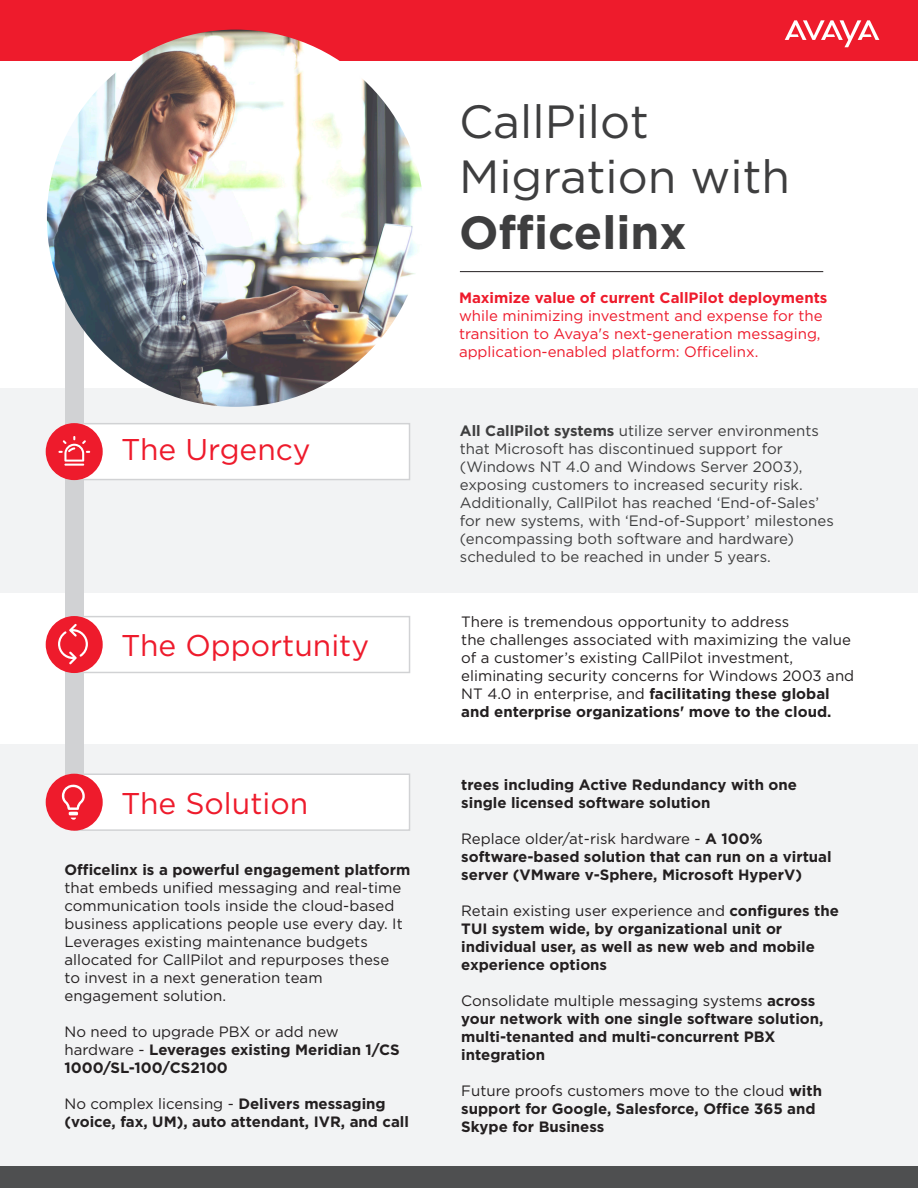
<style>
.page{position:relative;width:918px;height:1188px;background:#fff}
.page>*{position:absolute;margin:0;border:0;box-sizing:border-box;transform-origin:0 0}
.t1{font:46.5px/55.8px "Gotham";color:#3e3e3f}
.t2{font:700 46.5px "Gotham";color:#3e3e3f}
.t3{font:30px "Gotham";color:#ee1b2c}
.t4{font:700 15px/18px "Gotham";color:#231f20}
.t5{font:15px/18px "Gotham";color:#231f20}
.t6{font:15px/18px "Gotham";color:#3e3e3f}
.t7{font:15px/18px "Gotham";color:#ee1b2c}
.t8{font:700 15px "Gotham";color:#ee1b2c}
.s1{font-weight:400}
.s2{font-weight:700}
</style>
<div class="page">
<div style="left:0;top:388px;width:918px;height:205px;background:#f2f3f4"></div>
<div style="left:0;top:745px;width:918px;height:443px;background:#f2f3f4"></div>
<div style="left:0;top:0;width:918px;height:60px;background:#ee1b2c"></div>
<div style="left:0;top:1167px;width:918px;height:21px;background:#4e4f50"></div>
<div style="left:65px;top:192px;width:19px;height:623px;background:#d1d2d4"></div>
<hr style="left:460px;top:271px;width:363px;height:1px;background:#231f20">
<svg style="left:785px;top:20px;width:94px;height:27px"></svg>
<div style="left:73px;top:423px;width:337px;height:57px;background:#fff;border:1px solid #d1d2d4"></div>
<div style="left:46px;top:423px;width:57px;height:57px;background:#ee1b2c;border-radius:50%"></div>
<hr style="left:64px;top:464px;width:20px;height:2px;background:#fff">
<svg style="left:58px;top:436px;width:32px;height:26px"></svg>
<div style="left:73px;top:616px;width:337px;height:57px;background:#fff;border:1px solid #d1d2d4"></div>
<div style="left:46px;top:616px;width:57px;height:57px;background:#ee1b2c;border-radius:50%"></div>
<svg style="left:58px;top:624px;width:30px;height:40px"></svg>
<div style="left:73px;top:774px;width:337px;height:57px;background:#fff;border:1px solid #d1d2d4"></div>
<div style="left:46px;top:774px;width:57px;height:57px;background:#ee1b2c;border-radius:50%"></div>
<svg style="left:62px;top:784px;width:23px;height:36px"></svg>
<img style="left:47px;top:30px;width:377px;height:377px;border-radius:189px">
<h2 class="t3" style="left:121px;top:433px;width:191px">The Urgency</h2>
<h2 class="t3" style="left:121px;top:628px;width:249px">The Opportunity</h2>
<h2 class="t3" style="left:121px;top:786px;width:189px">The Solution</h2>
<p class="t4" style="left:65px;top:860px;width:347px">Officelinx is a powerful engagement platform</p>
<p class="t5" style="left:65px;top:878px;width:340px">that embeds unified messaging and real-time communication tools inside the cloud-based business applications people use every day. It Leverages existing maintenance budgets allocated for CallPilot and repurposes these to invest in a next generation team engagement solution.</p>
<p class="t4" style="left:65px;top:1022px;width:337px"><span class="s1">No need to upgrade PBX or add new hardware -</span> Leverages existing Meridian 1/CS<br>1000/SL-100/CS2100</p>
<p class="t4" style="left:65px;top:1094px;width:346px"><span class="s1">No complex licensing -</span> Delivers messaging (voice, fax, UM), auto attendant, IVR, and call</p>
<h1 class="t1" style="left:459px;top:93px;width:333px">CallPilot<br>Migration with</h1>
<h1 class="t2" style="left:459px;top:206px;width:229px">Officelinx</h1>
<p class="t8" style="left:459px;top:289px;width:370px">Maximize value of current CallPilot deployments</p>
<p class="t7" style="left:459px;top:307px;width:365px">while minimizing investment and expense for the transition to Avaya's next-generation messaging, application-enabled platform: Officelinx.</p>
<p class="t6" style="left:460px;top:422px;width:375px"><span class="s2">All CallPilot systems</span> utilize server environments that Microsoft has discontinued support for (Windows NT 4.0 and Windows Server 2003), exposing customers to increased security risk.<br>Additionally, CallPilot has reached ‘End-of-Sales’ for new systems, with ‘End-of-Support’ milestones (encompassing both software and hardware) scheduled to be reached in under 5 years.</p>
<p class="t5" style="left:461px;top:613px;width:394px">There is tremendous opportunity to address<br>the challenges associated with maximizing the value of a customer’s existing CallPilot investment, eliminating security concerns for Windows 2003 and NT 4.0 in enterprise, and <span class="s2">facilitating these global and enterprise organizations' move to the cloud.</span></p>
<p class="t4" style="left:461px;top:775px;width:337px">trees including Active Redundancy with one single licensed software solution</p>
<p class="t4" style="left:461px;top:829px;width:372px"><span class="s1">Replace older/at-risk hardware -</span> A 100% software-based solution that can run on a virtual server (VMware v-Sphere, Microsoft HyperV)</p>
<p class="t4" style="left:461px;top:901px;width:379px"><span class="s1">Retain existing user experience and</span> configures the TUI system wide, by organizational unit or individual user, as well as new web and mobile experience options</p>
<p class="t4" style="left:461px;top:991px;width:364px"><span class="s1">Consolidate multiple messaging systems</span> across your network with one single software solution, multi-tenanted and multi-concurrent PBX integration</p>
<p class="t4" style="left:461px;top:1081px;width:362px"><span class="s1">Future proofs customers move to the cloud</span> with support for Google, Salesforce, Office 365 and<br>Skype for Business</p>
</div>
